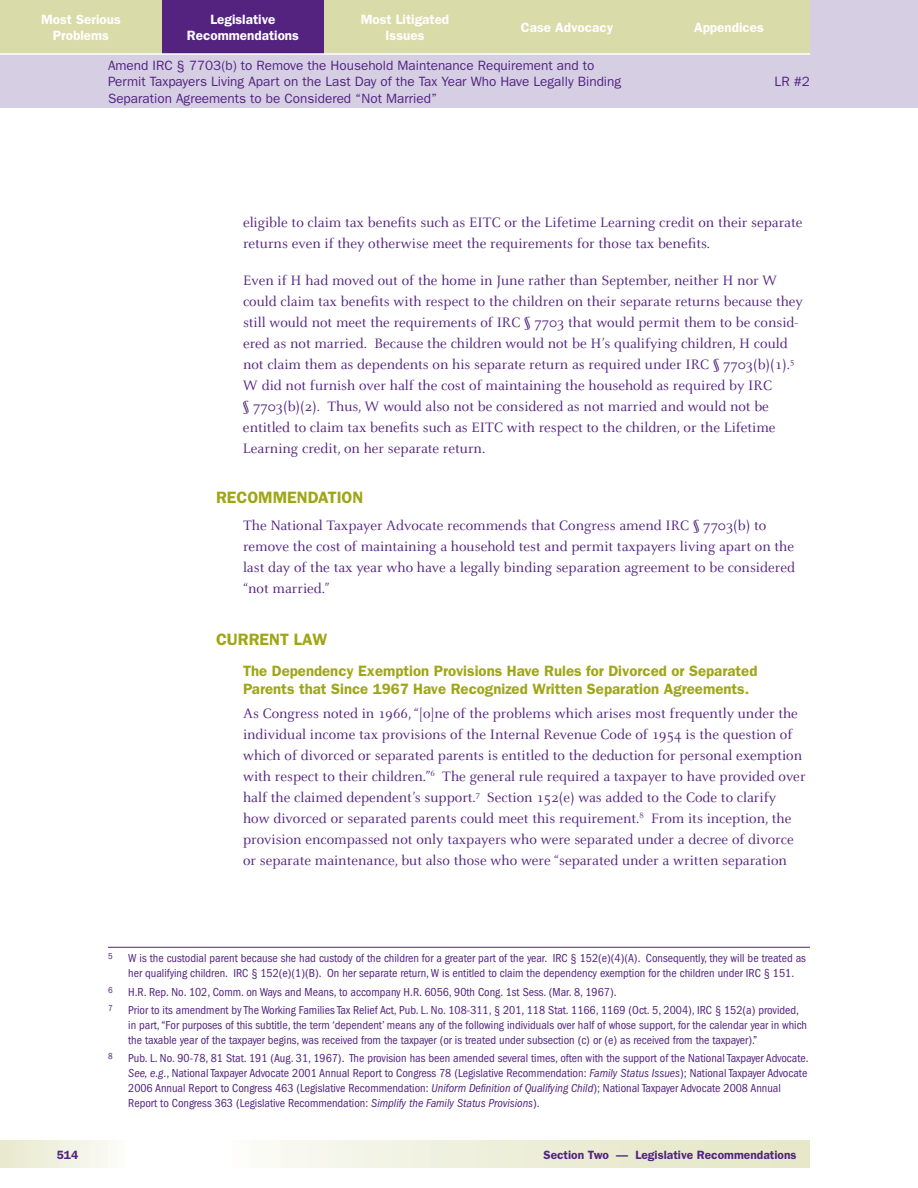
<style>
.page{position:relative;width:918px;height:1188px;background:#fff}
.page>*{position:absolute;margin:0;border:0;box-sizing:border-box;transform-origin:0 0}
.Subhead_1{font:600 16.5px "Franklin Gothic";color:#9fa616}
.Body_Text{font:15px/21px "Celeste";color:#53237f}
.Subhead_2{font:600 15px/18px "Franklin Gothic";color:#9fa616}
.t1{font:13.5px/16.5px "Franklin Gothic";color:#53237f}
.t2{font:600 13.5px/16.5px "Franklin Gothic";color:#fff;text-align:center}
.IGNORE_Footnote{font:condensed 12px/15px "Franklin Gothic";color:#53237f}
.t3{font:600 12px "Franklin Gothic";color:#53237f}
.IGNORE_Footnote-2{font:condensed 9px "Franklin Gothic";color:#53237f}
.s1{font-style:italic}
</style>
<div class="page">
<div style="left:0;top:0;width:918px;height:108px;background:#d6cfe4"></div>
<svg style="left:271px;top:1141px;width:539px;height:27px;background:#edeed9"></svg>
<div style="left:0;top:1141px;width:148px;height:27px;background:linear-gradient(to right,#e7e9cc,#fff)"></div>
<div style="left:0;top:0;width:162px;height:54px;background:#d9dba8"></div>
<div style="left:162px;top:0;width:162px;height:54px;background:#53237f"></div>
<div style="left:324px;top:0;width:162px;height:54px;background:#d9dba8"></div>
<div style="left:648px;top:0;width:162px;height:54px;background:#d9dba8"></div>
<div style="left:486px;top:0;width:162px;height:54px;background:#d9dba8"></div>
<hr style="left:0;top:53px;width:810px;height:2px;background:#fff">
<hr style="left:108px;top:947px;width:702px;height:1px;background:#53237f">
<p class="t2" style="left:41px;top:11px;width:81px">Most Serious<br>Problems</p>
<p class="t2" style="left:361px;top:11px;width:90px">Most Litigated<br>Issues</p>
<p class="t2" style="left:521px;top:19px;width:94px">Case Advocacy</p>
<p class="t2" style="left:694px;top:19px;width:71px">Appendices</p>
<p class="t2" style="left:187px;top:11px;width:114px">Legislative<br>Recommendations</p>
<p class="t1" style="left:108px;top:57px;width:515px">Amend IRC § 7703(b) to Remove the Household Maintenance Requirement and to<br>Permit Taxpayers Living Apart on the Last Day of the Tax Year Who Have Legally Binding<br>Separation Agreements to be Considered “Not Married”</p>
<p class="t1" style="left:775px;top:73px;width:37px">LR #2</p>
<p class="Body_Text" style="left:243px;top:212px;width:561px">eligible to claim tax benefits such as EITC or the Lifetime Learning credit on their separate returns even if they otherwise meet the requirements for those tax benefits.</p>
<p class="Body_Text" style="left:243px;top:270px;width:561px">Even if H had moved out of the home in June rather than September, neither H nor W could claim tax benefits with respect to the children on their separate returns because they still would not meet the requirements of IRC § 7703 that would permit them to be consid&shy;ered as not married. Because the children would not be H’s qualifying children, H could not claim them as dependents on his separate return as required under IRC § 7703(b)(1).<sup>5<br></sup>W did not furnish over half the cost of maintaining the household as required by IRC<br>§ 7703(b)(2). Thus, W would also not be considered as not married and would not be entitled to claim tax benefits such as EITC with respect to the children, or the Lifetime Learning credit, on her separate return.</p>
<p class="Subhead_1" style="left:216px;top:487px;width:149px">RECOMMENDATION</p>
<p class="Body_Text" style="left:243px;top:516px;width:553px">The National Taxpayer Advocate recommends that Congress amend IRC § 7703(b) to remove the cost of maintaining a household test and permit taxpayers living apart on the last day of the tax year who have a legally binding separation agreement to be considered “not married.”</p>
<p class="Subhead_1" style="left:216px;top:629px;width:113px">CURRENT LAW</p>
<p class="Subhead_2" style="left:243px;top:662px;width:516px">The Dependency Exemption Provisions Have Rules for Divorced or Separated<br>Parents that Since 1967 Have Recognized Written Separation Agreements.</p>
<p class="Body_Text" style="left:243px;top:704px;width:564px">As Congress noted in 1966, “[o]ne of the problems which arises most frequently under the individual income tax provisions of the Internal Revenue Code of 1954 is the question of which of divorced or separated parents is entitled to the deduction for personal exemption with respect to their children.”<sup>6</sup> The general rule required a taxpayer to have provided over half the claimed dependent’s support.<sup>7</sup> Section 152(e) was added to the Code to clarify how divorced or separated parents could meet this requirement.<sup>8</sup> From its inception, the provision encompassed not only taxpayers who were separated under a decree of divorce or separate maintenance, but also those who were “separated under a written separation</p>
<p class="IGNORE_Footnote-2" style="left:108px;top:951px;width:6px">5</p>
<p class="IGNORE_Footnote" style="left:128px;top:951px;width:679px">W is the custodial parent because she had custody of the children for a greater part of the year. IRC § 152(e)(4)(A). Consequently, they will be treated as her qualifying children. IRC § 152(e)(1)(B). On her separate return, W is entitled to claim the dependency exemption for the children under IRC § 151.</p>
<p class="IGNORE_Footnote-2" style="left:108px;top:984px;width:6px">6</p>
<p class="IGNORE_Footnote" style="left:128px;top:984px;width:490px">H.R. Rep. No. 102, Comm. on Ways and Means, to accompany H.R. 6056, 90th Cong. 1st Sess. (Mar. 8, 1967).</p>
<p class="IGNORE_Footnote-2" style="left:108px;top:1003px;width:6px">7</p>
<p class="IGNORE_Footnote" style="left:128px;top:1002px;width:680px">Prior to its amendment by The Working Families Tax Relief Act, Pub. L. No. 108-311, § 201, 118 Stat. 1166, 1169 (Oct. 5, 2004), IRC § 152(a) provided, in part, “For purposes of this subtitle, the term ‘dependent’ means any of the following individuals over half of whose support, for the calendar year in which the taxable year of the taxpayer begins, was received from the taxpayer (or is treated under subsection (c) or (e) as received from the taxpayer).”</p>
<p class="IGNORE_Footnote-2" style="left:108px;top:1051px;width:6px">8</p>
<p class="IGNORE_Footnote" style="left:128px;top:1051px;width:682px">Pub. L. No. 90-78, 81 Stat. 191 (Aug. 31, 1967). The provision has been amended several times, often with the support of the National Taxpayer Advocate.<br><span class="s1">See, e.g</span>., National Taxpayer Advocate 2001 Annual Report to Congress 78 (Legislative Recommendation: <span class="s1">Family Status Issues</span>); National Taxpayer Advocate 2006 Annual Report to Congress 463 (Legislative Recommendation: <span class="s1">Uniform Definition of Qualifying Child</span>); National Taxpayer Advocate 2008 Annual Report to Congress 363 (Legislative Recommendation: <span class="s1">Simplify the Family Status Provisions</span>).</p>
<p class="t3" style="left:57px;top:1148px;width:23px">514</p>
<p class="t3" style="left:543px;top:1148px;width:255px">Section Two — Legislative Recommendations</p>
</div>
